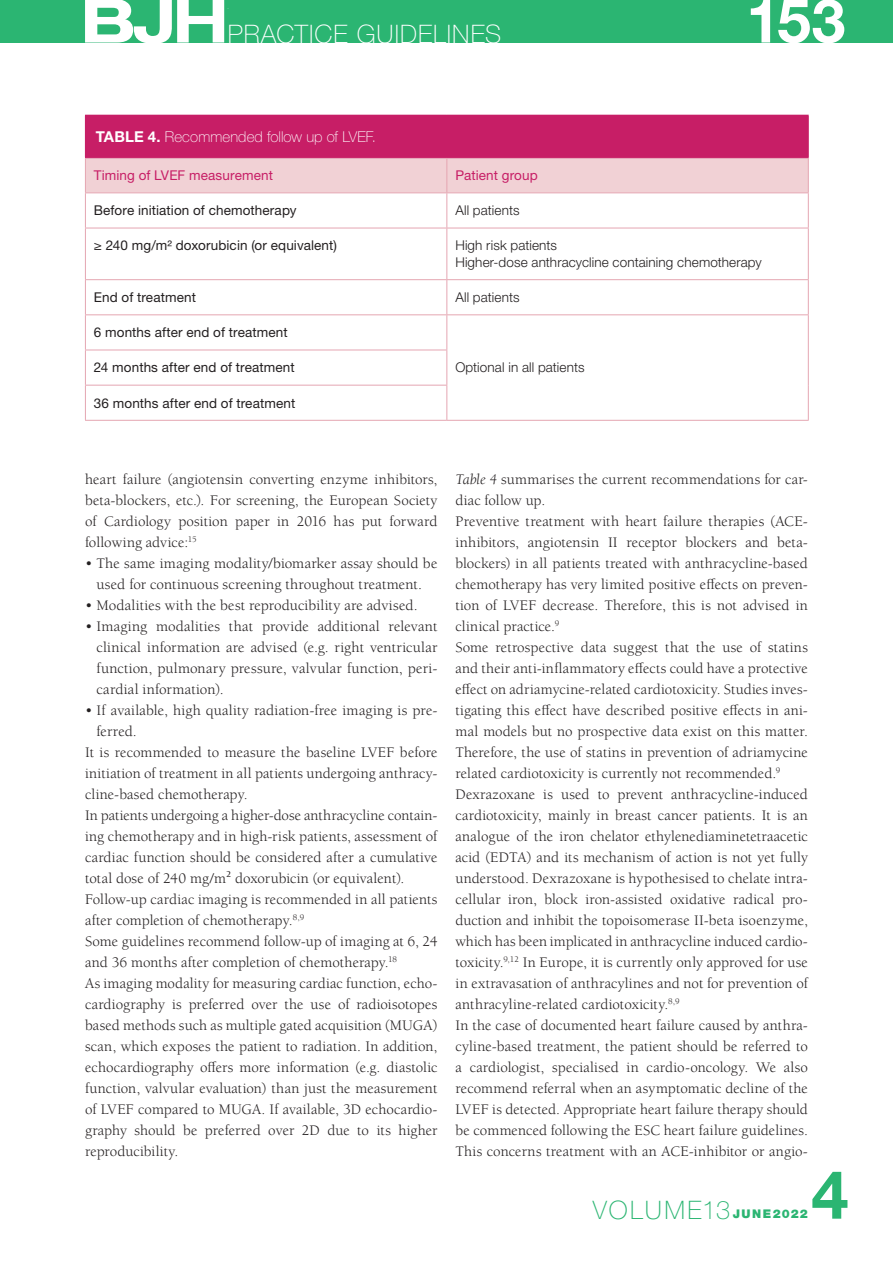
<style>
.page{position:relative;width:893px;height:1263px;background:#fff}
.page>*{position:absolute;margin:0;border:0;box-sizing:border-box;transform-origin:0 0}
.t1{font:700 66.9px "Helvetica Neue LT Std";color:#2bb572}
.t2{font:700 60.75px "Helvetica Neue LT Std";color:#fff}
.t3{font:100 25.5px "Helvetica Neue LT Std";letter-spacing:.035em;color:#fff}
.t4{font:100 25.5px "Helvetica Neue LT Std";letter-spacing:.075em;color:#2bb572}
.t5{font:15px/21px "Berkeley Std";letter-spacing:.005em;color:#231f20;text-align:justify}
.t6{font:100 15px "Helvetica Neue LT Std";letter-spacing:.005em;color:#fff}
.t7{font:13.5px "Helvetica Neue LT Std";letter-spacing:.01em;color:#231f20}
.t8{font:300 13.5px "Helvetica Neue LT Std";letter-spacing:.01em;color:#231f20}
.t9{font:13.5px "Helvetica Neue LT Std";letter-spacing:.01em;color:#c71e66}
.s1{font-weight:700}
.s2{font-style:italic}
.s3{font-weight:900;font-size:12px}
</style>
<div class="page">
<div style="left:0;top:0;width:893px;height:43px;background:#2bb572"></div>
<svg style="left:85px;top:0;width:140px;height:43px"></svg>
<div style="left:85px;top:115px;width:723px;height:43px;background:#c71e66"></div>
<div style="left:86px;top:158px;width:722px;height:34px;background:#f1d1d5"></div>
<svg style="left:86px;top:193px;width:722px;height:227px"></svg>
<hr style="left:808px;top:116px;width:1px;height:41px;background:#c71e66">
<hr style="left:447px;top:115px;width:362px;height:1px;background:#c71e66">
<hr style="left:447px;top:157px;width:362px;height:1px;background:#c71e66">
<hr style="left:85px;top:192px;width:362px;height:1px;background:#e5a6b2">
<hr style="left:447px;top:192px;width:362px;height:1px;background:#e5a6b2">
<hr style="left:85px;top:228px;width:362px;height:1px;background:#e5a6b2">
<hr style="left:447px;top:228px;width:362px;height:1px;background:#e5a6b2">
<hr style="left:85px;top:279px;width:362px;height:1px;background:#e5a6b2">
<hr style="left:447px;top:279px;width:362px;height:1px;background:#e5a6b2">
<hr style="left:85px;top:314px;width:362px;height:1px;background:#e5a6b2">
<hr style="left:447px;top:314px;width:362px;height:1px;background:#e5a6b2">
<hr style="left:85px;top:350px;width:362px;height:1px;background:#e5a6b2">
<hr style="left:85px;top:385px;width:362px;height:1px;background:#e5a6b2">
<hr style="left:85px;top:420px;width:362px;height:1px;background:#e5a6b2">
<hr style="left:447px;top:420px;width:362px;height:1px;background:#e5a6b2">
<hr style="left:85px;top:158px;width:1px;height:34px;background:#e5a6b2">
<hr style="left:446px;top:158px;width:1px;height:34px;background:#e5a6b2">
<hr style="left:808px;top:158px;width:1px;height:34px;background:#e5a6b2">
<hr style="left:85px;top:193px;width:1px;height:35px;background:#e5a6b2">
<hr style="left:446px;top:193px;width:1px;height:35px;background:#e5a6b2">
<hr style="left:808px;top:193px;width:1px;height:35px;background:#e5a6b2">
<hr style="left:85px;top:228px;width:1px;height:51px;background:#e5a6b2">
<hr style="left:446px;top:228px;width:1px;height:51px;background:#e5a6b2">
<hr style="left:808px;top:228px;width:1px;height:51px;background:#e5a6b2">
<hr style="left:85px;top:280px;width:1px;height:34px;background:#e5a6b2">
<hr style="left:446px;top:280px;width:1px;height:34px;background:#e5a6b2">
<hr style="left:808px;top:280px;width:1px;height:34px;background:#e5a6b2">
<hr style="left:85px;top:315px;width:1px;height:35px;background:#e5a6b2">
<hr style="left:446px;top:315px;width:1px;height:35px;background:#e5a6b2">
<hr style="left:808px;top:315px;width:1px;height:35px;background:#e5a6b2">
<hr style="left:85px;top:350px;width:1px;height:35px;background:#e5a6b2">
<hr style="left:446px;top:350px;width:1px;height:35px;background:#e5a6b2">
<hr style="left:808px;top:350px;width:1px;height:35px;background:#e5a6b2">
<hr style="left:85px;top:385px;width:1px;height:35px;background:#e5a6b2">
<hr style="left:446px;top:385px;width:1px;height:35px;background:#e5a6b2">
<hr style="left:808px;top:385px;width:1px;height:35px;background:#e5a6b2">
<p class="t3" style="left:228px;top:19px;width:275px">PRACTICE GUIDELINES</p>
<p class="t2" style="left:746px;top:-17px;width:101px">153</p>
<p class="t6" style="left:96px;top:128px;width:282px"><span class="s1">TABLE 4.</span> Recommended follow up of LVEF.</p>
<p class="t9" style="left:94px;top:167px;width:181px">Timing of LVEF measurement</p>
<p class="t9" style="left:455px;top:167px;width:84px">Patient group</p>
<p class="t7" style="left:94px;top:202px;width:204px">Before initiation of chemotherapy</p>
<p class="t8" style="left:455px;top:202px;width:66px">All patients</p>
<p class="t7" style="left:94px;top:237px;width:244px">≥ 240 mg/m² doxorubicin (or equivalent)</p>
<p class="t8" style="left:455px;top:237px;width:103px">High risk patients</p>
<p class="t8" style="left:455px;top:254px;width:308px">Higher-dose anthracycline containing chemotherapy</p>
<p class="t7" style="left:94px;top:289px;width:104px">End of treatment</p>
<p class="t8" style="left:455px;top:289px;width:66px">All patients</p>
<p class="t7" style="left:94px;top:324px;width:195px">6 months after end of treatment</p>
<p class="t7" style="left:94px;top:359px;width:202px">24 months after end of treatment</p>
<p class="t8" style="left:455px;top:359px;width:131px">Optional in all patients</p>
<p class="t7" style="left:94px;top:394px;width:203px">36 months after end of treatment</p>
<p class="t5" style="left:85px;top:468px;width:354px">heart failure (angiotensin converting enzyme inhibitors, beta-blockers, etc.). For screening, the European Society of Cardiology position paper in 2016 has put forward following advice:<sup>15</sup></p>
<p class="t5" style="left:85px;top:552px;width:354px;text-align:center">• The same imaging modality/biomarker assay should be used for continuous screening throughout treatment.</p>
<p class="t5" style="left:85px;top:594px;width:334px">• Modalities with the best reproducibility are advised.</p>
<p class="t5" style="left:97px;top:615px;width:342px;text-indent:-11px">• Imaging modalities that provide additional relevant clinical information are advised (e.g. right ventricular function, pulmonary pressure, valvular function, peri&shy;cardial information).</p>
<p class="t5" style="left:97px;top:699px;width:342px;text-indent:-11px">• If available, high quality radiation-free imaging is pre&shy;ferred.</p>
<p class="t5" style="left:85px;top:741px;width:354px">It is recommended to measure the baseline LVEF before initiation of treatment in all patients undergoing anthracy&shy;cline-based chemotherapy.</p>
<p class="t5" style="left:85px;top:804px;width:354px">In patients undergoing a higher-dose anthracycline contain&shy;ing chemotherapy and in high-risk patients, assessment of cardiac function should be considered after a cumulative total dose of 240 mg/m² doxorubicin (or equivalent).</p>
<p class="t5" style="left:85px;top:888px;width:354px">Follow-up cardiac imaging is recommended in all patients after completion of chemotherapy.<sup>8,9</sup></p>
<p class="t5" style="left:85px;top:930px;width:354px">Some guidelines recommend follow-up of imaging at 6, 24 and 36 months after completion of chemotherapy.<sup>18</sup></p>
<p class="t5" style="left:85px;top:972px;width:354px">As imaging modality for measuring cardiac function, echo&shy;cardiography is preferred over the use of radioisotopes based methods such as multiple gated acquisition (MUGA) scan, which exposes the patient to radiation. In addition, echocardiography offers more information (e.g. diastolic function, valvular evaluation) than just the measurement of LVEF compared to MUGA. If available, 3D echocardio&shy;graphy should be preferred over 2D due to its higher reproducibility.</p>
<p class="t5" style="left:455px;top:468px;width:354px"><span class="s2">Table 4</span> summarises the current recommendations for car&shy;diac follow up.</p>
<p class="t5" style="left:455px;top:510px;width:354px">Preventive treatment with heart failure therapies (ACE&shy;inhibitors, angiotensin II receptor blockers and beta&shy;blockers) in all patients treated with anthracycline-based chemotherapy has very limited positive effects on preven&shy;tion of LVEF decrease. Therefore, this is not advised in clinical practice.<sup>9</sup></p>
<p class="t5" style="left:455px;top:636px;width:354px">Some retrospective data suggest that the use of statins and their anti-inflammatory effects could have a protective effect on adriamycine-related cardiotoxicity. Studies inves&shy;tigating this effect have described positive effects in ani&shy;mal models but no prospective data exist on this matter.<br>Therefore, the use of statins in prevention of adriamycine related cardiotoxicity is currently not recommended.<sup>9</sup></p>
<p class="t5" style="left:455px;top:783px;width:354px">Dexrazoxane is used to prevent anthracycline-induced cardiotoxicity, mainly in breast cancer patients. It is an analogue of the iron chelator ethylenediaminetetraacetic acid (EDTA) and its mechanism of action is not yet fully understood. Dexrazoxane is hypothesised to chelate intra&shy;cellular iron, block iron-assisted oxidative radical pro&shy;duction and inhibit the topoisomerase II-beta isoenzyme, which has been implicated in anthracycline induced cardio&shy;toxicity.<sup>9,12</sup> In Europe, it is currently only approved for use in extravasation of anthracylines and not for prevention of anthracyline-related cardiotoxicity.<sup>8,9</sup></p>
<p class="t5" style="left:455px;top:1014px;width:354px">In the case of documented heart failure caused by anthra&shy;cyline-based treatment, the patient should be referred to a cardiologist, specialised in cardio-oncology. We also recommend referral when an asymptomatic decline of the LVEF is detected. Appropriate heart failure therapy should be commenced following the ESC heart failure guidelines.<br>This concerns treatment with an ACE-inhibitor or angio-</p>
<h1 class="t1" style="left:811px;top:1153px;width:39px">4</h1>
<h3 class="t4" style="left:593px;top:1195px;width:217px">VOLUME13<span class="s3">JUNE2022</span></h3>
</div>
